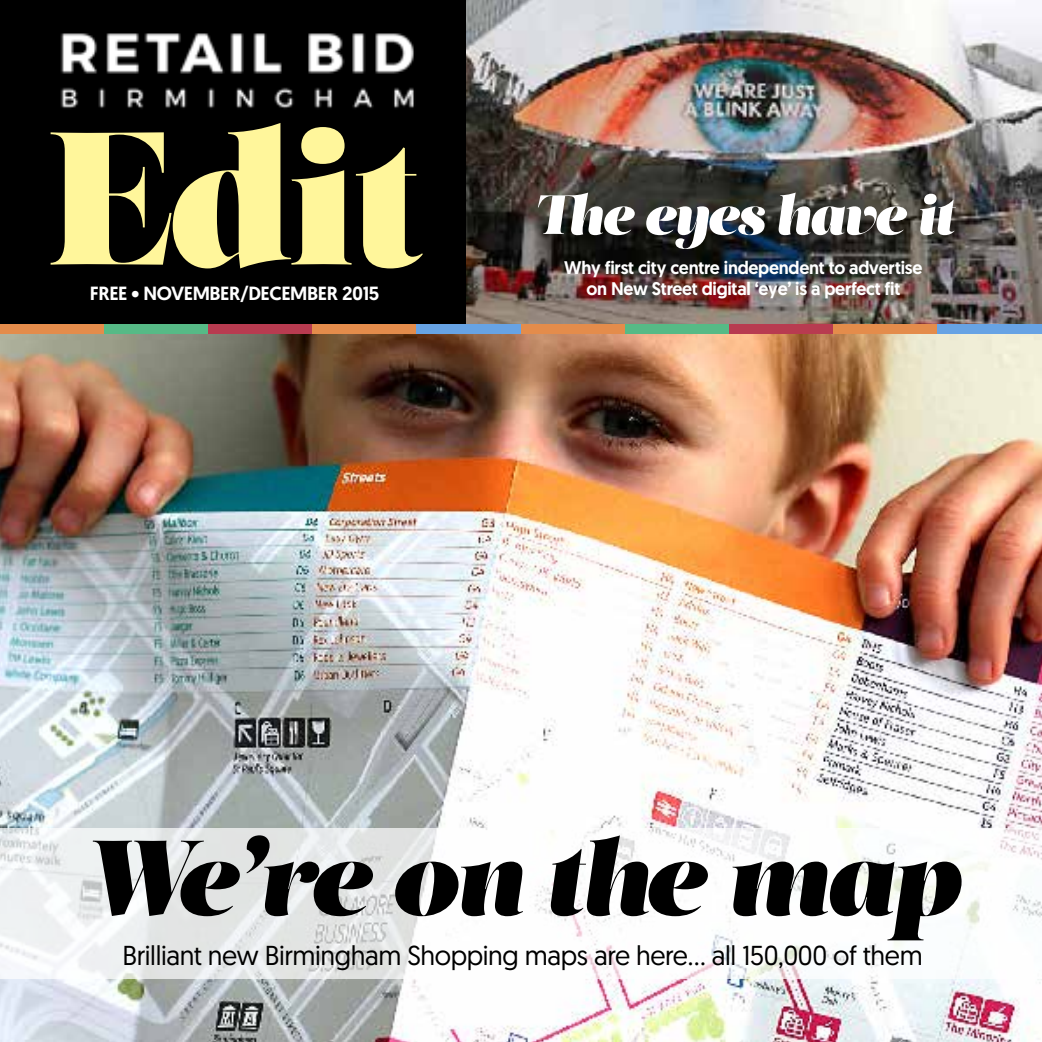
<style>
.page{position:relative;width:1042px;height:1042px;background:#fff}
.page>*{position:absolute;margin:0;border:0;box-sizing:border-box;transform-origin:0 0}
.t1{font:189px "Salome";color:#fff69b}
.t2{font:105px "Salome Italic 0 wt";letter-spacing:-.04em;color:#000}
.t3{font:55.3px "Salome Italic 0 wt";letter-spacing:-.04em;color:#fff}
.t4{font:27.3px "Geomanist";letter-spacing:-.015em;color:#000}
.t5{font:500 19.07px "Geomanist";letter-spacing:-.02em;color:#fff}
.t6{font:500 18.2px/21.3px "Geomanist";letter-spacing:-.015em;color:#fff;text-align:center}
</style>
<div class="page">
<img style="left:0;top:333px;width:1042px;height:709px">
<img style="left:465px;top:0;width:577px;height:324px">
<svg style="left:0;top:828px;width:1042px;height:151px"></svg>
<img style="left:0;top:0;width:465px;height:324px">
<div style="left:0;top:324px;width:104px;height:9px;background:#e48c4b"></div>
<div style="left:104px;top:324px;width:104px;height:9px;background:#56ba86"></div>
<div style="left:208px;top:324px;width:105px;height:9px;background:#b83b50"></div>
<div style="left:312px;top:324px;width:105px;height:9px;background:#e48c4b"></div>
<div style="left:417px;top:324px;width:104px;height:9px;background:#67a3e4"></div>
<div style="left:521px;top:324px;width:104px;height:9px;background:#e48c4b"></div>
<div style="left:625px;top:324px;width:104px;height:9px;background:#56ba86"></div>
<div style="left:729px;top:324px;width:104px;height:9px;background:#b83b50"></div>
<div style="left:833px;top:324px;width:105px;height:9px;background:#e48c4b"></div>
<div style="left:937px;top:324px;width:105px;height:9px;background:#67a3e4"></div>
<h1 class="t1" style="left:47px;top:74px;width:379px">Edit</h1>
<p class="t5" style="left:90px;top:280px;width:291px">FREE • NOVEMBER/DECEMBER 2015</p>
<h3 class="t3" style="left:533px;top:178px;width:423px">The eyes have it</h3>
<p class="t6" style="left:564px;top:256px;width:360px">Why first city centre independent to advertise on New Street digital ‘eye’ is a perfect fit</p>
<h2 class="t2" style="left:81px;top:808px;width:880px">We’re on the map</h2>
<h3 class="t4" style="left:123px;top:937px;width:801px">Brilliant new Birmingham Shopping maps are here... all 150,000 of them</h3>
</div>
